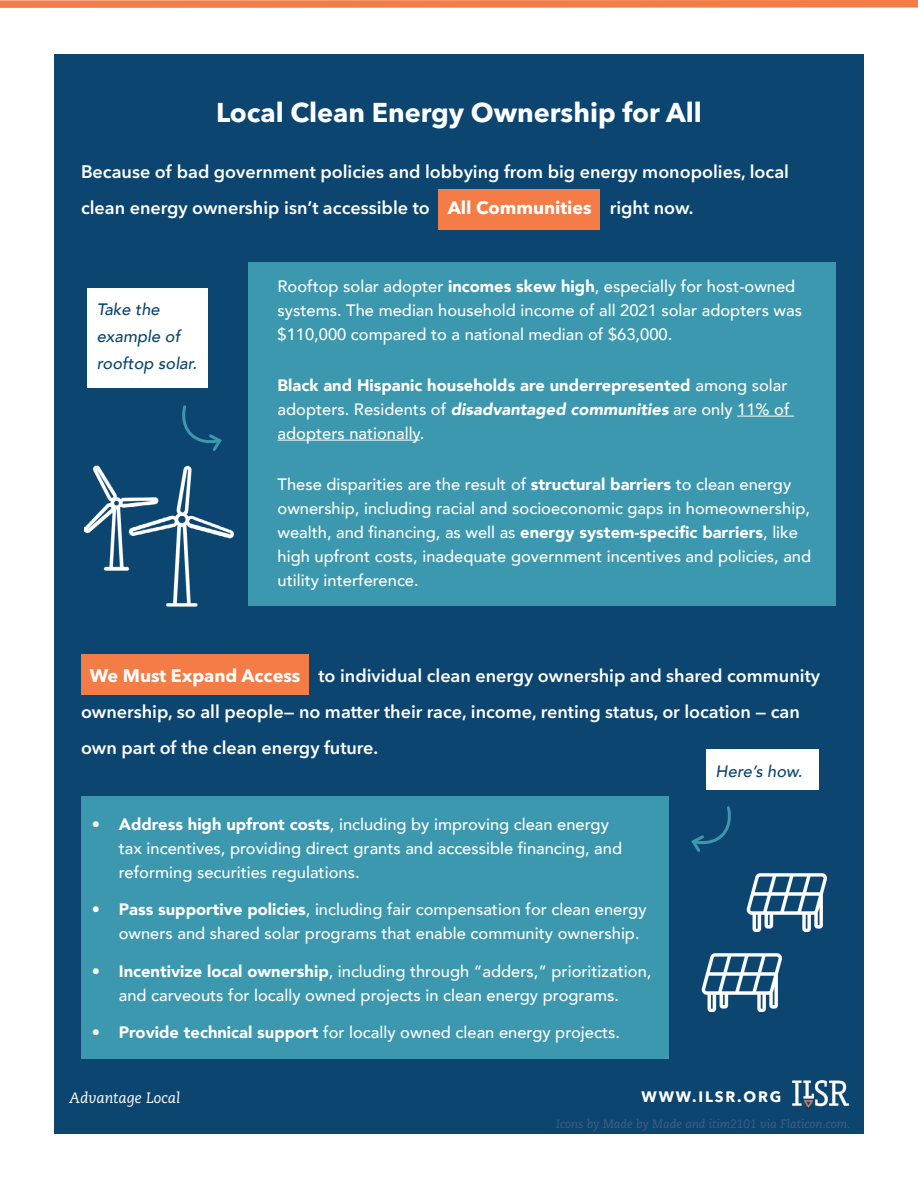
<style>
.page{position:relative;width:918px;height:1188px;background:#fff}
.page>*{position:absolute;margin:0;border:0;box-sizing:border-box;transform-origin:0 0}
.t1{font:700 27px "Avenir Next LT Pro";color:#fff}
.t2{font:600 18px/36px "Avenir Next LT Pro";color:#fff}
.t3{font:500 16.5px/24px "Avenir";color:#fff}
.t4{font:italic 500 16.5px/27px "Avenir";color:#0c4670}
.t5{font:italic 15px "Caecilia LT Std";color:#fff}
.t6{font:700 15px "Avenir Next LT Pro";letter-spacing:.12em;color:#fff}
.t7{font:italic 12px "Caecilia LT Std";color:#435d83}
.s1{font-weight:700}
.s2{font-weight:900}
.s3{font-weight:900;font-style:italic}
</style>
<div class="page">
<div style="left:0;top:0;width:918px;height:8px;background:#f47c46"></div>
<div style="left:54px;top:54px;width:810px;height:1080px;background:#0c4670"></div>
<img style="left:792px;top:1080px;width:57px;height:29px">
<div style="left:438px;top:189px;width:161px;height:41px;background:#f47c46"></div>
<div style="left:249px;top:263px;width:587px;height:343px;background:#3b98ae"></div>
<div style="left:87px;top:288px;width:121px;height:100px;background:#fff"></div>
<hr style="left:737px;top:416px;width:57px;height:1px;background:#fff">
<hr style="left:278px;top:440px;width:142px;height:1px;background:#fff">
<svg style="left:182px;top:405px;width:40px;height:46px"></svg>
<div style="left:81px;top:654px;width:228px;height:40px;background:#f47c46"></div>
<div style="left:706px;top:749px;width:112px;height:41px;background:#fff"></div>
<svg style="left:691px;top:806px;width:40px;height:46px"></svg>
<div style="left:81px;top:796px;width:588px;height:263px;background:#3b98ae"></div>
<img style="left:84px;top:465px;width:149px;height:142px">
<img style="left:701px;top:953px;width:80px;height:58px">
<img style="left:746px;top:873px;width:80px;height:58px">
<h1 class="t1" style="left:216px;top:96px;width:487px">Local Clean Energy Ownership for All</h1>
<h2 class="t2" style="left:81px;top:153px;width:710px">Because of bad government policies and lobbying from big energy monopolies, local clean energy ownership isn’t accessible to <span class="s1">All Communities</span> right now.</h2>
<p class="t4" style="left:97px;top:296px;width:102px">Take the example of rooftop solar.</p>
<p class="t3" style="left:278px;top:273px;width:526px">Rooftop solar adopter <span class="s2">incomes skew high</span>, especially for host-owned systems. The median household income of all 2021 solar adopters was $110,000 compared to a national median of $63,000.</p>
<p class="t3" style="left:278px;top:372px;width:513px;text-align:justify"><span class="s2">Black and Hispanic households are underrepresented</span> among solar adopters. Residents of <span class="s3">disadvantaged communities</span> are only 11% of adopters nationally.</p>
<p class="t3" style="left:278px;top:471px;width:535px">These disparities are the result of <span class="s2">structural barriers</span> to clean energy ownership, including racial and socioeconomic gaps in homeownership, wealth, and financing, as well as <span class="s2">energy system-specific barriers</span>, like high upfront costs, inadequate government incentives and policies, and utility interference.</p>
<h2 class="t2" style="left:81px;top:657px;width:741px;text-indent:9px"><span class="s1">We Must Expand Access</span> to individual clean energy ownership and shared community ownership, so all people— no matter their race, income, renting status, or location — can own part of the clean energy future.</h2>
<p class="t4" style="left:716px;top:758px;width:88px">Here’s how.</p>
<p class="t3" style="left:119px;top:811px;width:505px;text-indent:-27px"><span class="s2">• Address high upfront costs</span>, including by improving clean energy tax incentives, providing direct grants and accessible financing, and reforming securities regulations.</p>
<p class="t3" style="left:119px;top:897px;width:529px;text-indent:-27px"><span class="s2">• Pass supportive policies</span>, including fair compensation for clean energy owners and shared solar programs that enable community ownership.</p>
<p class="t3" style="left:92px;top:958px;width:561px;text-align:center"><span class="s2">• Incentivize local ownership</span>, including through “adders,” prioritization, and carveouts for locally owned projects in clean energy programs.</p>
<p class="t3" style="left:92px;top:1020px;width:530px"><span class="s2">• Provide technical support</span> for locally owned clean energy projects.</p>
<p class="t5" style="left:69px;top:1089px;width:113px">Advantage Local</p>
<p class="t6" style="left:642px;top:1087px;width:141px">WWW.ILSR.ORG</p>
<p class="t7" style="left:556px;top:1117px;width:296px">Icons by Made by Made and itim2101 via Flaticon.com.</p>
</div>
